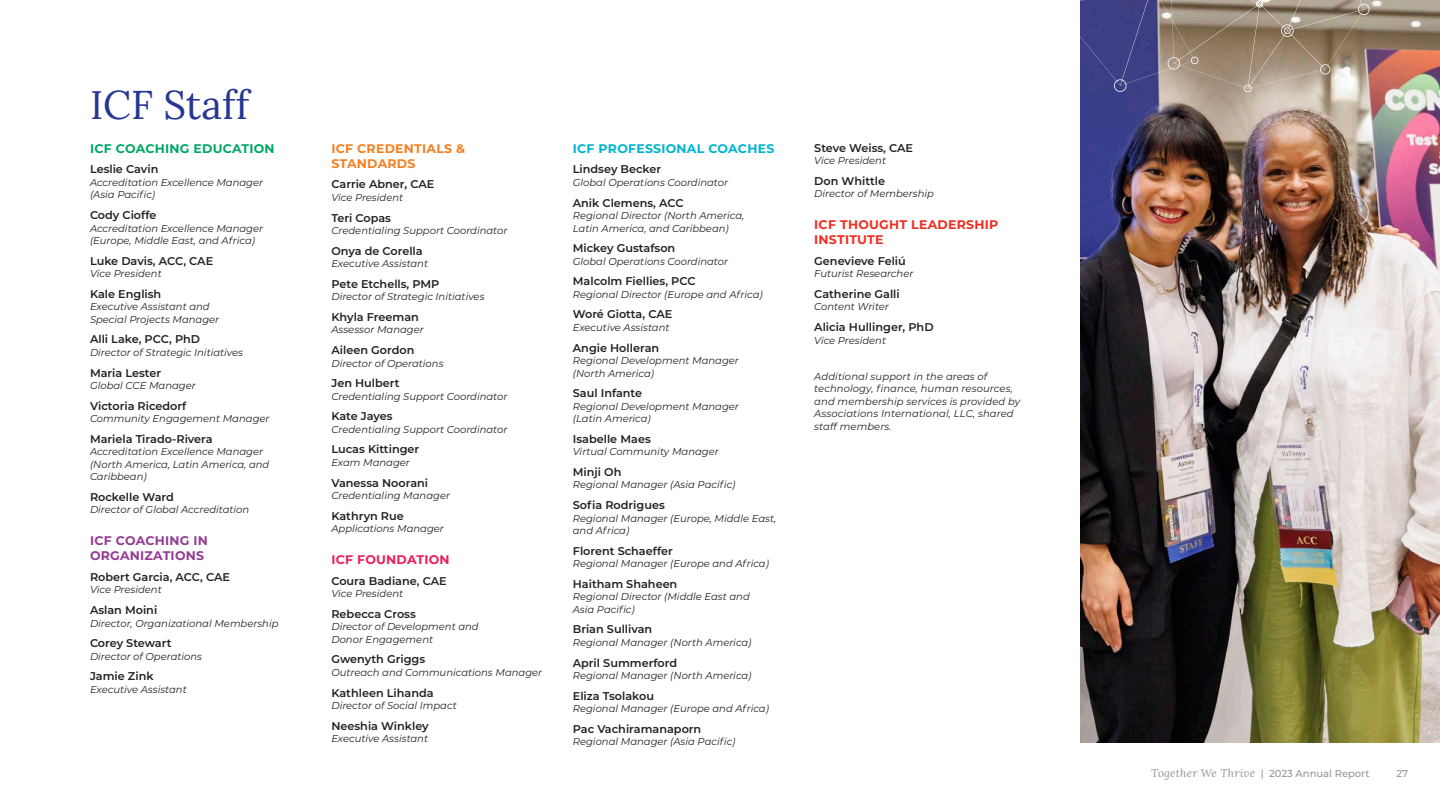
<style>
.page{position:relative;width:1440px;height:810px;background:#fff}
.page>*{position:absolute;margin:0;border:0;box-sizing:border-box;transform-origin:0 0}
.t1{font:40px "Lora";color:#263692}
.t2{font:700 12.5px/15px "Montserrat";letter-spacing:.02em;color:#ee2e22}
.t3{font:700 12.5px/15px "Montserrat";letter-spacing:.02em;color:#943b92}
.t4{font:700 12.5px/15px "Montserrat";letter-spacing:.02em;color:#f58023}
.t5{font:700 12.5px "Montserrat";letter-spacing:.02em;color:#00b5d1}
.t6{font:700 12.5px "Montserrat";letter-spacing:.02em;color:#00a767}
.t7{font:700 12.5px "Montserrat";letter-spacing:.02em;color:#ee1e5b}
.t8{font:600 11.25px "Montserrat";color:#231f20}
.t9{font:italic 10px/12.5px "Montserrat";color:#231f20}
.t10{font:500 10px "Montserrat";color:#939598}
.s1{font-family:"Lora";font-weight:400;font-style:italic;font-size:11.25px}
</style>
<div class="page">
<img style="left:1080px;top:0;width:360px;height:742px">
<svg style="left:1080px;top:0;width:295px;height:93px"></svg>
<h2 class="t1" style="left:90px;top:75px;width:161px">ICF Staff</h2>
<p class="t6" style="left:90px;top:139px;width:186px">ICF COACHING EDUCATION</p>
<p class="t8" style="left:90px;top:162px;width:70px">Leslie Cavin</p>
<p class="t9" style="left:90px;top:176px;width:175px">Accreditation Excellence Manager (Asia Pacific)</p>
<p class="t8" style="left:90px;top:207px;width:68px">Cody Cioffe</p>
<p class="t9" style="left:90px;top:221px;width:175px">Accreditation Excellence Manager (Europe, Middle East, and Africa)</p>
<p class="t8" style="left:90px;top:253px;width:125px">Luke Davis, ACC, CAE</p>
<p class="t9" style="left:90px;top:267px;width:73px">Vice President</p>
<p class="t8" style="left:90px;top:286px;width:73px">Kale English</p>
<p class="t9" style="left:90px;top:300px;width:131px">Executive Assistant and<br>Special Projects Manager</p>
<p class="t8" style="left:90px;top:332px;width:112px">Alli Lake, PCC, PhD</p>
<p class="t9" style="left:90px;top:346px;width:155px">Director of Strategic Initiatives</p>
<p class="t8" style="left:90px;top:365px;width:73px">Maria Lester</p>
<p class="t9" style="left:90px;top:379px;width:107px">Global CCE Manager</p>
<p class="t8" style="left:90px;top:398px;width:98px">Victoria Ricedorf</p>
<p class="t9" style="left:90px;top:412px;width:181px">Community Engagement Manager</p>
<p class="t8" style="left:90px;top:431px;width:124px">Mariela Tirado-Rivera</p>
<p class="t9" style="left:90px;top:445px;width:181px">Accreditation Excellence Manager (North America, Latin America, and<br>Caribbean)</p>
<p class="t8" style="left:90px;top:489px;width:85px">Rockelle Ward</p>
<p class="t9" style="left:90px;top:503px;width:161px">Director of Global Accreditation</p>
<p class="t3" style="left:90px;top:533px;width:119px">ICF COACHING IN<br>ORGANIZATIONS</p>
<p class="t8" style="left:90px;top:569px;width:142px">Robert Garcia, ACC, CAE</p>
<p class="t9" style="left:90px;top:583px;width:73px">Vice President</p>
<p class="t8" style="left:90px;top:602px;width:69px">Aslan Moini</p>
<p class="t9" style="left:90px;top:616px;width:190px">Director, Organizational Membership</p>
<p class="t8" style="left:90px;top:635px;width:83px">Corey Stewart</p>
<p class="t9" style="left:90px;top:650px;width:114px">Director of Operations</p>
<p class="t8" style="left:90px;top:668px;width:65px">Jamie Zink</p>
<p class="t9" style="left:90px;top:683px;width:98px">Executive Assistant</p>
<p class="t4" style="left:331px;top:140px;width:135px">ICF CREDENTIALS &amp;<br>STANDARDS</p>
<p class="t8" style="left:331px;top:177px;width:104px">Carrie Abner, CAE</p>
<p class="t9" style="left:331px;top:191px;width:73px">Vice President</p>
<p class="t8" style="left:331px;top:210px;width:61px">Teri Copas</p>
<p class="t9" style="left:331px;top:224px;width:177px">Credentialing Support Coordinator</p>
<p class="t8" style="left:331px;top:243px;width:93px">Onya de Corella</p>
<p class="t9" style="left:331px;top:257px;width:98px">Executive Assistant</p>
<p class="t8" style="left:331px;top:276px;width:110px">Pete Etchells, PMP</p>
<p class="t9" style="left:331px;top:290px;width:155px">Director of Strategic Initiatives</p>
<p class="t8" style="left:331px;top:309px;width:89px">Khyla Freeman</p>
<p class="t9" style="left:331px;top:323px;width:94px">Assessor Manager</p>
<p class="t8" style="left:331px;top:342px;width:84px">Aileen Gordon</p>
<p class="t9" style="left:331px;top:356px;width:114px">Director of Operations</p>
<p class="t8" style="left:331px;top:375px;width:70px">Jen Hulbert</p>
<p class="t9" style="left:331px;top:390px;width:177px">Credentialing Support Coordinator</p>
<p class="t8" style="left:331px;top:408px;width:63px">Kate Jayes</p>
<p class="t9" style="left:331px;top:423px;width:177px">Credentialing Support Coordinator</p>
<p class="t8" style="left:331px;top:442px;width:89px">Lucas Kittinger</p>
<p class="t9" style="left:331px;top:456px;width:80px">Exam Manager</p>
<p class="t8" style="left:331px;top:475px;width:98px">Vanessa Noorani</p>
<p class="t9" style="left:331px;top:489px;width:120px">Credentialing Manager</p>
<p class="t8" style="left:331px;top:508px;width:74px">Kathryn Rue</p>
<p class="t9" style="left:331px;top:522px;width:114px">Applications Manager</p>
<p class="t7" style="left:331px;top:551px;width:120px">ICF FOUNDATION</p>
<p class="t8" style="left:331px;top:573px;width:117px">Coura Badiane, CAE</p>
<p class="t9" style="left:331px;top:587px;width:73px">Vice President</p>
<p class="t8" style="left:331px;top:606px;width:86px">Rebecca Cross</p>
<p class="t9" style="left:331px;top:620px;width:149px">Director of Development and<br>Donor Engagement</p>
<p class="t8" style="left:331px;top:652px;width:95px">Gwenyth Griggs</p>
<p class="t9" style="left:331px;top:666px;width:212px">Outreach and Communications Manager</p>
<p class="t8" style="left:331px;top:685px;width:104px">Kathleen Lihanda</p>
<p class="t9" style="left:331px;top:699px;width:127px">Director of Social Impact</p>
<p class="t8" style="left:331px;top:718px;width:99px">Neeshia Winkley</p>
<p class="t9" style="left:331px;top:732px;width:98px">Executive Assistant</p>
<p class="t5" style="left:573px;top:139px;width:203px">ICF PROFESSIONAL COACHES</p>
<p class="t8" style="left:573px;top:162px;width:90px">Lindsey Becker</p>
<p class="t9" style="left:573px;top:176px;width:157px">Global Operations Coordinator</p>
<p class="t8" style="left:573px;top:195px;width:112px">Anik Clemens, ACC</p>
<p class="t9" style="left:573px;top:209px;width:173px">Regional Director (North America,<br>Latin America, and Caribbean)</p>
<p class="t8" style="left:573px;top:240px;width:104px">Mickey Gustafson</p>
<p class="t9" style="left:573px;top:255px;width:157px">Global Operations Coordinator</p>
<p class="t8" style="left:573px;top:273px;width:124px">Malcolm Fiellies, PCC</p>
<p class="t9" style="left:573px;top:288px;width:192px">Regional Director (Europe and Africa)</p>
<p class="t8" style="left:573px;top:307px;width:101px">Woré Giotta, CAE</p>
<p class="t9" style="left:573px;top:321px;width:98px">Executive Assistant</p>
<p class="t8" style="left:573px;top:340px;width:88px">Angie Holleran</p>
<p class="t9" style="left:573px;top:354px;width:168px">Regional Development Manager (North America)</p>
<p class="t8" style="left:573px;top:385px;width:71px">Saul Infante</p>
<p class="t9" style="left:573px;top:400px;width:168px">Regional Development Manager (Latin America)</p>
<p class="t8" style="left:573px;top:431px;width:79px">Isabelle Maes</p>
<p class="t9" style="left:573px;top:445px;width:147px">Virtual Community Manager</p>
<p class="t8" style="left:573px;top:464px;width:50px">Minji Oh</p>
<p class="t9" style="left:573px;top:478px;width:164px">Regional Manager (Asia Pacific)</p>
<p class="t8" style="left:573px;top:497px;width:93px">Sofia Rodrigues</p>
<p class="t9" style="left:573px;top:511px;width:205px">Regional Manager (Europe, Middle East, and Africa)</p>
<p class="t8" style="left:573px;top:543px;width:101px">Florent Schaeffer</p>
<p class="t9" style="left:573px;top:557px;width:198px">Regional Manager (Europe and Africa)</p>
<p class="t8" style="left:573px;top:576px;width:106px">Haitham Shaheen</p>
<p class="t9" style="left:573px;top:590px;width:179px">Regional Director (Middle East and<br>Asia Pacific)</p>
<p class="t8" style="left:573px;top:622px;width:81px">Brian Sullivan</p>
<p class="t9" style="left:573px;top:636px;width:180px">Regional Manager (North America)</p>
<p class="t8" style="left:573px;top:655px;width:106px">April Summerford</p>
<p class="t9" style="left:573px;top:669px;width:180px">Regional Manager (North America)</p>
<p class="t8" style="left:573px;top:688px;width:83px">Eliza Tsolakou</p>
<p class="t9" style="left:573px;top:702px;width:198px">Regional Manager (Europe and Africa)</p>
<p class="t8" style="left:573px;top:721px;width:130px">Pac Vachiramanaporn</p>
<p class="t9" style="left:573px;top:735px;width:164px">Regional Manager (Asia Pacific)</p>
<p class="t8" style="left:814px;top:140px;width:100px">Steve Weiss, CAE</p>
<p class="t9" style="left:814px;top:154px;width:73px">Vice President</p>
<p class="t8" style="left:814px;top:173px;width:72px">Don Whittle</p>
<p class="t9" style="left:814px;top:187px;width:121px">Director of Membership</p>
<p class="t2" style="left:814px;top:217px;width:186px">ICF THOUGHT LEADERSHIP<br>INSTITUTE</p>
<p class="t8" style="left:814px;top:253px;width:93px">Genevieve Feliú</p>
<p class="t9" style="left:814px;top:267px;width:101px">Futurist Researcher</p>
<p class="t8" style="left:814px;top:286px;width:87px">Catherine Galli</p>
<p class="t9" style="left:814px;top:300px;width:76px">Content Writer</p>
<p class="t8" style="left:814px;top:319px;width:121px">Alicia Hullinger, PhD</p>
<p class="t9" style="left:814px;top:333px;width:73px">Vice President</p>
<p class="t9" style="left:814px;top:370px;width:208px">Additional support in the areas of technology, finance, human resources, and membership services is provided by Associations International, LLC, shared staff members.</p>
<p class="t10" style="left:1151px;top:766px;width:220px"><span class="s1">Together We Thrive</span> | 2023 Annual Report</p>
<p class="t10" style="left:1397px;top:766px;width:13px">27</p>
</div>
